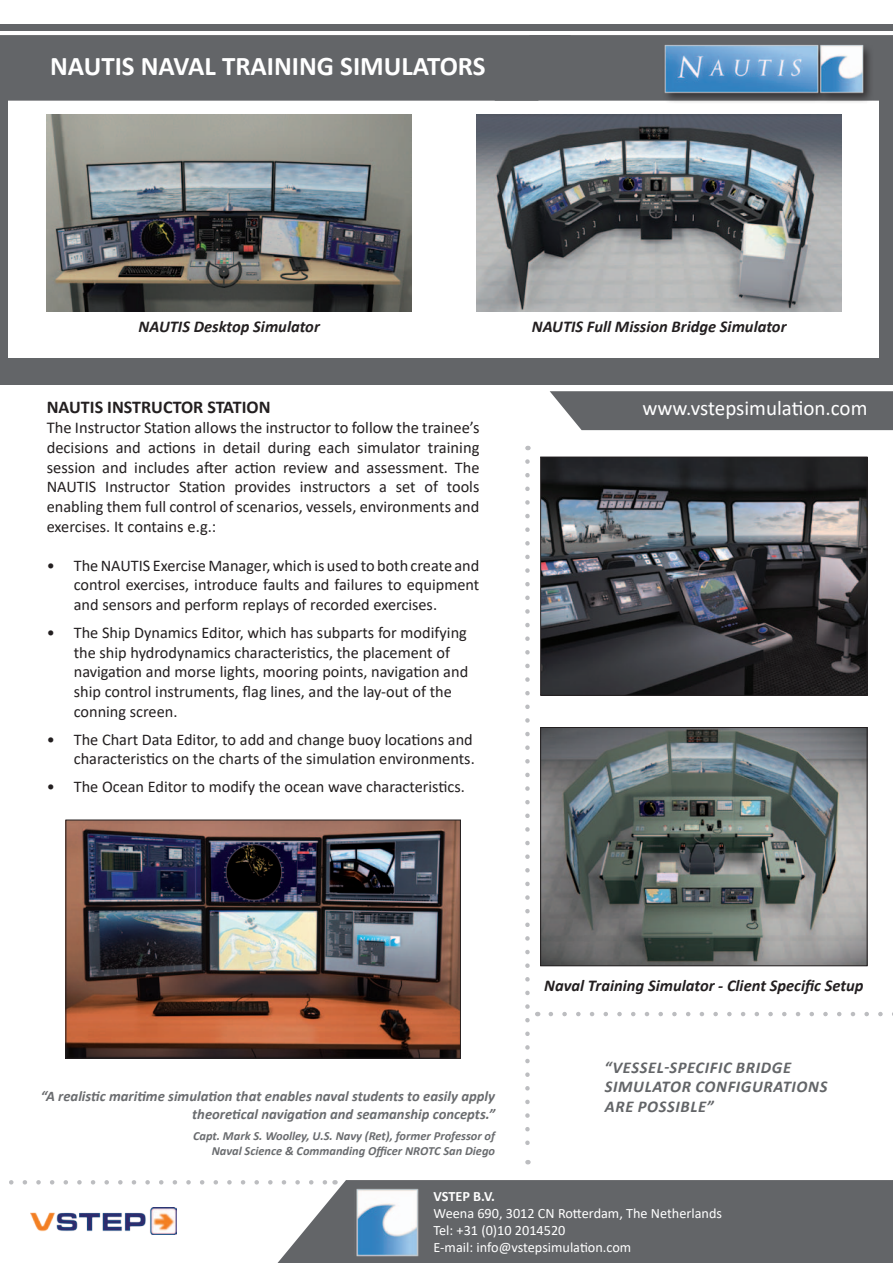
<style>
.page{position:relative;width:893px;height:1263px;background:#fff}
.page>*{position:absolute;margin:0;border:0;box-sizing:border-box;transform-origin:0 0}
.t1{font:700 27px "Calibri";color:#fff}
.t2{font:21px "Calibri";color:#fff}
.t3{font:700 18px "Calibri";color:#231f20}
.t4{font:16.5px/19.8px "Calibri";color:#231f20;text-align:justify}
.t5{font:italic 700 16.5px "Calibri";letter-spacing:-.02em;color:#231f20}
.t6{font:italic 700 16.5px/19.8px "Calibri";letter-spacing:.04em;color:#636568}
.t7{font:16.35px/19.5px "Calibri";color:#231f20}
.t8{font:italic 700 14.7px/17.5px "Calibri";color:#6a6c6f;text-align:right}
.t9{font:14.25px/17.1px "Calibri";color:#fff}
.t10{font:700 14.25px "Calibri";letter-spacing:-.005em;color:#fff}
.t11{font:italic 700 12.45px/14.9px "Calibri";letter-spacing:-.01em;color:#6a6c6f}
.s1{font-size:16.35px}
.s2{font-size:16.5px}
</style>
<div class="page">
<div style="left:0;top:358px;width:893px;height:27px;background:#636568"></div>
<div style="left:0;top:25px;width:893px;height:6px;background:#636568"></div>
<div style="left:0;top:35px;width:893px;height:66px;background:#636568"></div>
<svg style="left:550px;top:391px;width:343px;height:39px;background:#6a6c6f"></svg>
<div style="left:662px;top:42px;width:212px;height:61px;background:#231f20;opacity:.74"></div>
<img style="left:665px;top:43px;width:202px;height:54px">
<img style="left:68px;top:822px;width:391px;height:234px">
<div style="left:66px;top:820px;width:395px;height:238px;border:1px solid #231f20"></div>
<div style="left:0;top:56px;width:8px;height:329px;background:#636568"></div>
<div style="left:880px;top:55px;width:13px;height:328px;background:#636568"></div>
<img style="left:542px;top:729px;width:323px;height:235px">
<div style="left:540px;top:727px;width:327px;height:239px;border:1px solid #231f20"></div>
<img style="left:542px;top:459px;width:323px;height:235px">
<div style="left:540px;top:457px;width:327px;height:239px;border:1px solid #231f20"></div>
<svg style="left:525px;top:461px;width:5px;height:703px"></svg>
<svg style="left:551px;top:1012px;width:342px;height:4px"></svg>
<img style="left:477px;top:114px;width:365px;height:198px">
<img style="left:47px;top:114px;width:365px;height:198px">
<div style="left:278px;top:1180px;width:615px;height:83px;background:#636568"></div>
<img style="left:355px;top:1186px;width:68px;height:75px">
<img style="left:30px;top:1208px;width:147px;height:26px">
<svg style="left:9px;top:1180px;width:319px;height:4px"></svg>
<h1 class="t1" style="left:50px;top:47px;width:437px">NAUTIS NAVAL TRAINING SIMULATORS</h1>
<p class="t5" style="left:139px;top:315px;width:10px">NAUTIS</p>
<p class="t5" style="left:194px;top:315px;width:128px">Desktop Simulator</p>
<p class="t5" style="left:532px;top:315px;width:10px">NAUTIS</p>
<p class="t5" style="left:587px;top:315px;width:201px">Full Mission Bridge Simulator</p>
<p class="t3" style="left:47px;top:394px;width:225px">NAUTIS INSTRUCTOR STATION</p>
<p class="t4" style="left:47px;top:417px;width:434px">The Instructor Station allows the instructor to follow the trainee’s decisions and actions in detail during each simulator training session and includes after action review and assessment. <span class="s1">The</span></p>
<p class="t7" style="left:47px;top:476px;width:434px">NAUTIS Instructor Station provides instructors a set of tools enabling them full control of scenarios, vessels, environments and</p>
<p class="t4" style="left:47px;top:516px;width:171px"><span class="s1">exercises.</span> It contains e.g.:</p>
<p class="t7" style="left:74px;top:555px;width:407px;text-align:justify;text-indent:-27px">• The NAUTIS Exercise Manager, which is used to both create and control exercises, introduce faults and failures to equipment and sensors and perform replays of recorded exercises<span class="s2">.</span></p>
<p class="t7" style="left:74px;top:623px;width:396px;text-indent:-27px">• The Ship Dynamics Editor, which has subparts for modifying the ship hydrodynamics characteristics, the placement of navigation and morse lights, mooring points, navigation and ship control instruments, flag lines, and the lay-out of the conning screen.</p>
<p class="t7" style="left:47px;top:729px;width:429px;text-align:right">• The Chart Data Editor, to add and change buoy locations and characteristics on the charts of the simulation environments.</p>
<p class="t7" style="left:47px;top:777px;width:420px">• The Ocean Editor to modify the ocean wave characteristics.</p>
<p class="t2" style="left:642px;top:394px;width:227px">www.vstepsimulation.com</p>
<p class="t8" style="left:41px;top:1087px;width:456px">“A realistic maritime simulation that enables naval students to easily apply theoretical navigation and seamanship concepts.”</p>
<p class="t11" style="left:212px;top:1128px;width:287px;text-indent:-19px">Capt. Mark S. Woolley, U.S. Navy (Ret), former Professor of<br>Naval Science &amp; Commanding Officer NROTC</p>
<p class="t11" style="left:443px;top:1143px;width:53px">San Diego</p>
<p class="t5" style="left:544px;top:974px;width:321px">Naval Training Simulator - Client Specific Setup</p>
<p class="t6" style="left:604px;top:1057px;width:224px">“Vessel-specific bridge simulator configurations are possible”</p>
<p class="t10" style="left:433px;top:1186px;width:63px">VSTEP B.V.</p>
<p class="t9" style="left:433px;top:1204px;width:290px">Weena 690, 3012 CN Rotterdam, The Netherlands<br>Tel: +31 (0)10 2014520<br>E-mail: info@vstepsimulation.com</p>
</div>
